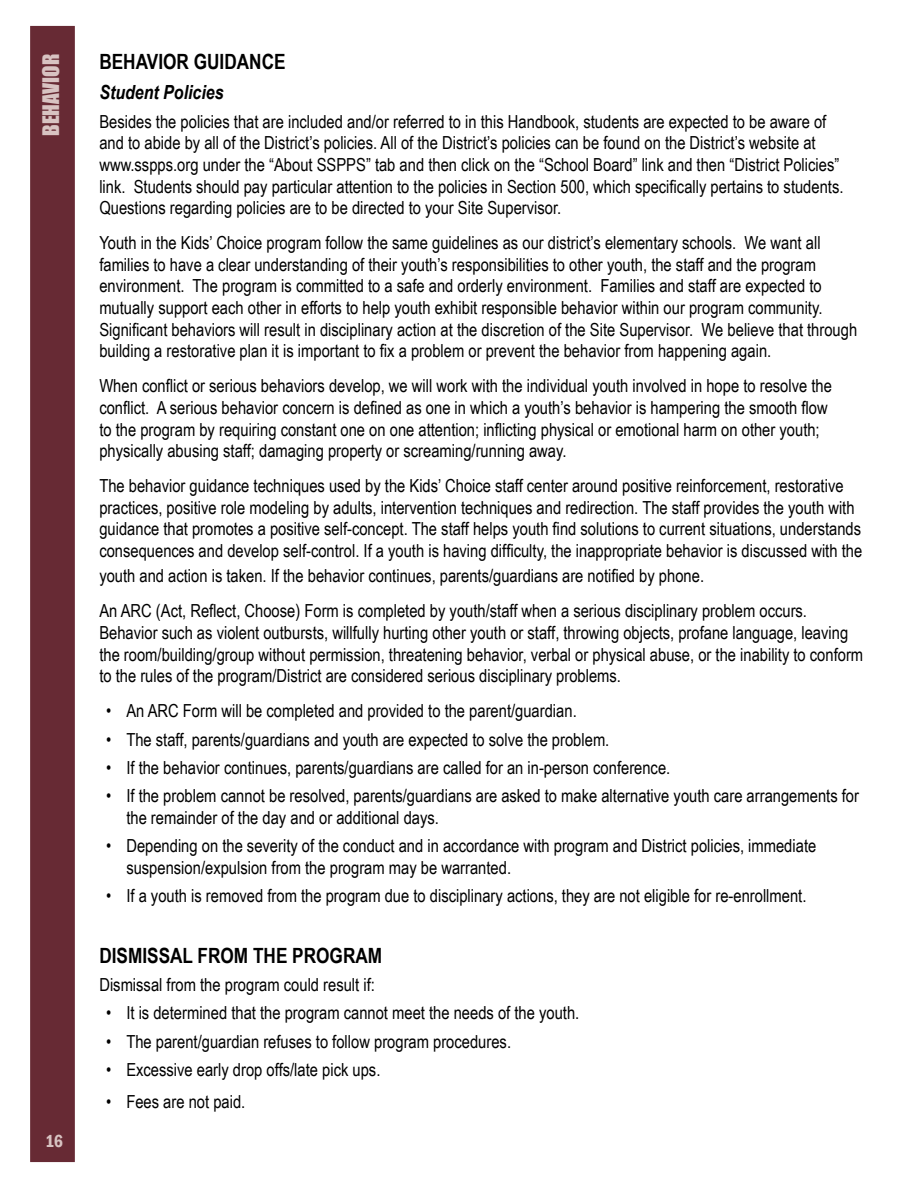
<style>
.page{position:relative;width:918px;height:1188px;background:#fff}
.page>*{position:absolute;margin:0;border:0;box-sizing:border-box;transform-origin:0 0}
.t1{font:700 21px "Arial Narrow";color:#000}
.t2{font:21px "Impact";color:#d8c3c2}
.t3{font:italic 700 19.5px "Arial Narrow";color:#000}
.t4{font:18px/21.6px "Arial Narrow";color:#000}
.t5{font:600 condensed 18px "Franklin Gothic";color:#d8c3c2}
</style>
<div class="page">
<div style="left:30px;top:26px;width:45px;height:1136px;background:#672a34;border:2px solid #672a34"></div>
<p class="t2" style="left:35px;top:136px;width:84px;rotate:-90deg">BEHAVIOR</p>
<p class="t5" style="left:45px;top:1129px;width:19px">16</p>
<p class="t1" style="left:99px;top:46px;width:188px">BEHAVIOR GUIDANCE</p>
<p class="t3" style="left:99px;top:78px;width:126px">Student Policies</p>
<p class="t4" style="left:99px;top:110px;width:746px">Besides the policies that are included and/or referred to in this Handbook, students are expected to be aware of and to abide by all of the District’s policies. All of the District’s policies can be found on the District’s website at www.sspps.org under the “About SSPPS” tab and then click on the “School Board” link and then “District Policies” link. Students should pay particular attention to the policies in Section 500, which specifically pertains to students.<br>Questions regarding policies are to be directed to your Site Supervisor.</p>
<p class="t4" style="left:99px;top:231px;width:759px">Youth in the Kids’ Choice program follow the same guidelines as our district’s elementary schools. We want all families to have a clear understanding of their youth’s responsibilities to other youth, the staff and the program environment. The program is committed to a safe and orderly environment. Families and staff are expected to mutually support each other in efforts to help youth exhibit responsible behavior within our program community.<br>Significant behaviors will result in disciplinary action at the discretion of the Site Supervisor. We believe that through building a restorative plan it is important to fix a problem or prevent the behavior from happening again.</p>
<p class="t4" style="left:99px;top:375px;width:734px">When conflict or serious behaviors develop, we will work with the individual youth involved in hope to resolve the conflict. A serious behavior concern is defined as one in which a youth’s behavior is hampering the smooth flow to the program by requiring constant one on one attention; inflicting physical or emotional harm on other youth; physically abusing staff; damaging property or screaming/running away.</p>
<p class="t4" style="left:99px;top:474px;width:764px">The behavior guidance techniques used by the Kids’ Choice staff center around positive reinforcement, restorative practices, positive role modeling by adults, intervention techniques and redirection. The staff provides the youth with guidance that promotes a positive self-concept. The staff helps youth find solutions to current situations, understands consequences and develop self-control. If a youth is having difficulty, the inappropriate behavior is discussed with the</p>
<p class="t4" style="left:99px;top:558px;width:709px;line-height:35.1px">youth and action is taken. If the behavior continues, parents/guardians are notified by phone.<br>An ARC (Act, Reflect, Choose) Form is completed by youth/staff when a serious disciplinary problem occurs.</p>
<p class="t4" style="left:99px;top:621px;width:765px">Behavior such as violent outbursts, willfully hurting other youth or staff, throwing objects, profane language, leaving the room/building/group without permission, threatening behavior, verbal or physical abuse, or the inability to conform to the rules of the program/District are considered serious disciplinary problems.</p>
<p class="t4" style="left:106px;top:699px;width:472px">• An ARC Form will be completed and provided to the parent/guardian.</p>
<p class="t4" style="left:106px;top:728px;width:505px">• The staff, parents/guardians and youth are expected to solve the problem.</p>
<p class="t4" style="left:106px;top:756px;width:566px">• If the behavior continues, parents/guardians are called for an in-person conference.</p>
<p class="t4" style="left:126px;top:785px;width:734px;text-indent:-20px">• If the problem cannot be resolved, parents/guardians are asked to make alternative youth care arrangements for the remainder of the day and or additional days.</p>
<p class="t4" style="left:126px;top:834px;width:691px;text-indent:-20px">• Depending on the severity of the conduct and in accordance with program and District policies, immediate suspension/expulsion from the program may be warranted.</p>
<p class="t4" style="left:106px;top:884px;width:702px">• If a youth is removed from the program due to disciplinary actions, they are not eligible for re-enrollment.</p>
<p class="t1" style="left:99px;top:939px;width:284px">DISMISSAL FROM THE PROGRAM</p>
<p class="t4" style="left:99px;top:973px;width:277px">Dismissal from the program could result if:</p>
<p class="t4" style="left:106px;top:1001px;width:475px">• It is determined that the program cannot meet the needs of the youth.</p>
<p class="t4" style="left:106px;top:1030px;width:407px">• The parent/guardian refuses to follow program procedures.</p>
<p class="t4" style="left:106px;top:1058px;width:276px">• Excessive early drop offs/late pick ups.</p>
<p class="t4" style="left:106px;top:1090px;width:141px">• Fees are not paid.</p>
</div>
